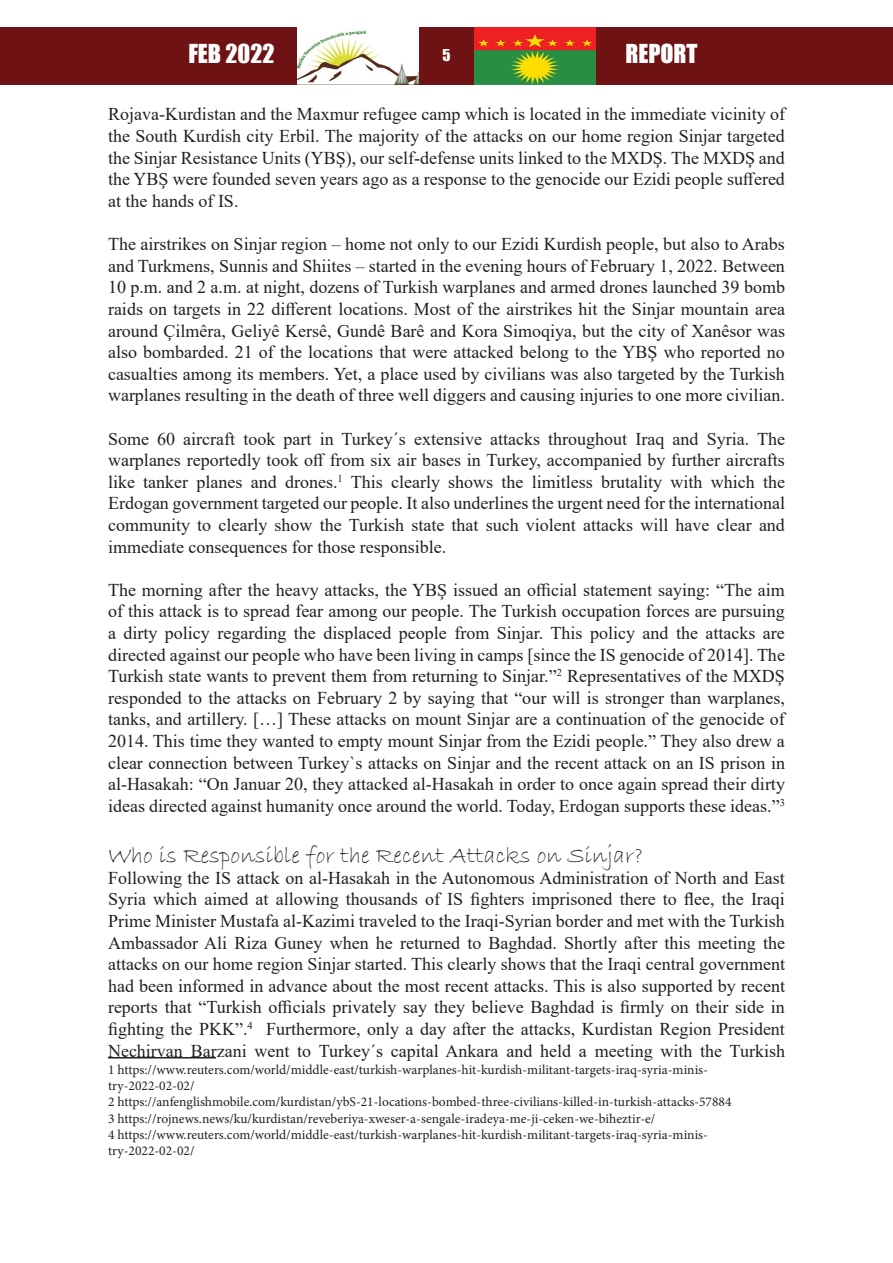
<style>
.page{position:relative;width:893px;height:1263px;background:#fff}
.page>*{position:absolute;margin:0;border:0;box-sizing:border-box;transform-origin:0 0}
.t1{font:24px "Bradley Hand ITC";color:#231f20}
.t2{font:24px "Impact";color:#fff}
.t3{font:18px/21.6px "Times New Roman";color:#231f20;text-align:justify}
.t4{font:15px "Impact";color:#fff}
.t5{font:13.5px/16.2px "Minion Pro";color:#231f20}
</style>
<div class="page">
<img style="left:297px;top:30px;width:122px;height:55px">
<img style="left:474px;top:27px;width:122px;height:58px">
<div style="left:419px;top:27px;width:55px;height:58px;background:#6e1213"></div>
<div style="left:0;top:27px;width:297px;height:58px;background:#6e1213"></div>
<div style="left:596px;top:27px;width:297px;height:58px;background:#6e1213"></div>
<hr style="left:108px;top:1057px;width:108px;height:1px;background:#231f20">
<h1 class="t2" style="left:188px;top:35px;width:88px">FEB 2022</h1>
<p class="t4" style="left:442px;top:43px;width:10px">5</p>
<h1 class="t2" style="left:625px;top:35px;width:74px">REPORT</h1>
<p class="t3" style="left:108px;top:103px;width:678px">Rojava-Kurdistan and the Maxmur refugee camp which is located in the immediate vicinity of the South Kurdish city Erbil. The majority of the attacks on our home region Sinjar targeted the Sinjar Resistance Units (YBŞ), our self-defense units linked to the MXDŞ. The MXDŞ and the YBŞ were founded seven years ago as a response to the genocide our Ezidi people suffered at the hands of IS.</p>
<p class="t3" style="left:108px;top:233px;width:678px">The airstrikes on Sinjar region – home not only to our Ezidi Kurdish people, but also to Arabs and Turkmens, Sunnis and Shiites – started in the evening hours of February 1, 2022. Between 10 p.m. and 2 a.m. at night, dozens of Turkish warplanes and armed drones launched 39 bomb raids on targets in 22 different locations. Most of the airstrikes hit the Sinjar mountain area around Çilmêra, Geliyê Kersê, Gundê Barê and Kora Simoqiya, but the city of Xanêsor was also bombarded. 21 of the locations that were attacked belong to the YBŞ who reported no casualties among its members. Yet, a place used by civilians was also targeted by the Turkish warplanes resulting in the death of three well diggers and causing injuries to one more civilian.</p>
<p class="t3" style="left:108px;top:427px;width:678px">Some 60 aircraft took part in Turkey´s extensive attacks throughout Iraq and Syria. The warplanes reportedly took off from six air bases in Turkey, accompanied by further aircrafts like tanker planes and drones.<sup>1</sup> This clearly shows the limitless brutality with which the Erdogan government targeted our people. It also underlines the urgent need for the international community to clearly show the Turkish state that such violent attacks will have clear and immediate consequences for those responsible.</p>
<p class="t3" style="left:108px;top:578px;width:678px">The morning after the heavy attacks, the YBŞ issued an official statement saying: “The aim of this attack is to spread fear among our people. The Turkish occupation forces are pursuing a dirty policy regarding the displaced people from Sinjar. This policy and the attacks are directed against our people who have been living in camps [since the IS genocide of 2014]. The Turkish state wants to prevent them from returning to Sinjar.”<sup>2</sup> Representatives of the MXDŞ responded to the attacks on February 2 by saying that “our will is stronger than warplanes, tanks, and artillery. […] These attacks on mount Sinjar are a continuation of the genocide of 2014. This time they wanted to empty mount Sinjar from the Ezidi people.” They also drew a clear connection between Turkey`s attacks on Sinjar and the recent attack on an IS prison in al-Hasakah: “On Januar 20, they attacked al-Hasakah in order to once again spread their dirty ideas directed against humanity once around the world. Today, Erdogan supports these ideas.”<sup>3</sup></p>
<p class="t1" style="left:108px;top:840px;width:536px">Who is Responsible for the Recent Attacks on Sinjar?</p>
<p class="t3" style="left:108px;top:866px;width:678px">Following the IS attack on al-Hasakah in the Autonomous Administration of North and East Syria which aimed at allowing thousands of IS fighters imprisoned there to flee, the Iraqi Prime Minister Mustafa al-Kazimi traveled to the Iraqi-Syrian border and met with the Turkish Ambassador Ali Riza Guney when he returned to Baghdad. Shortly after this meeting the attacks on our home region Sinjar started. This clearly shows that the Iraqi central government had been informed in advance about the most recent attacks. This is also supported by recent reports that “Turkish officials privately say they believe Baghdad is firmly on their side in fighting the PKK”.<sup>4</sup> Furthermore, only a day after the attacks, Kurdistan Region President Nechirvan Barzani went to Turkey´s capital Ankara and held a meeting with the Turkish</p>
<p class="t5" style="left:108px;top:1061px;width:601px">1 https://www.reuters.com/world/middle-east/turkish-warplanes-hit-kurdish-militant-targets-iraq-syria-minis&shy;try-2022-02-02/</p>
<p class="t5" style="left:108px;top:1094px;width:625px">2 https://anfenglishmobile.com/kurdistan/ybS-21-locations-bombed-three-civilians-killed-in-turkish-attacks-57884</p>
<p class="t5" style="left:108px;top:1110px;width:549px">3 https://rojnews.news/ku/kurdistan/reveberiya-xweser-a-sengale-iradeya-me-ji-ceken-we-biheztir-e/</p>
<p class="t5" style="left:108px;top:1126px;width:601px">4 https://www.reuters.com/world/middle-east/turkish-warplanes-hit-kurdish-militant-targets-iraq-syria-minis&shy;try-2022-02-02/</p>
</div>
